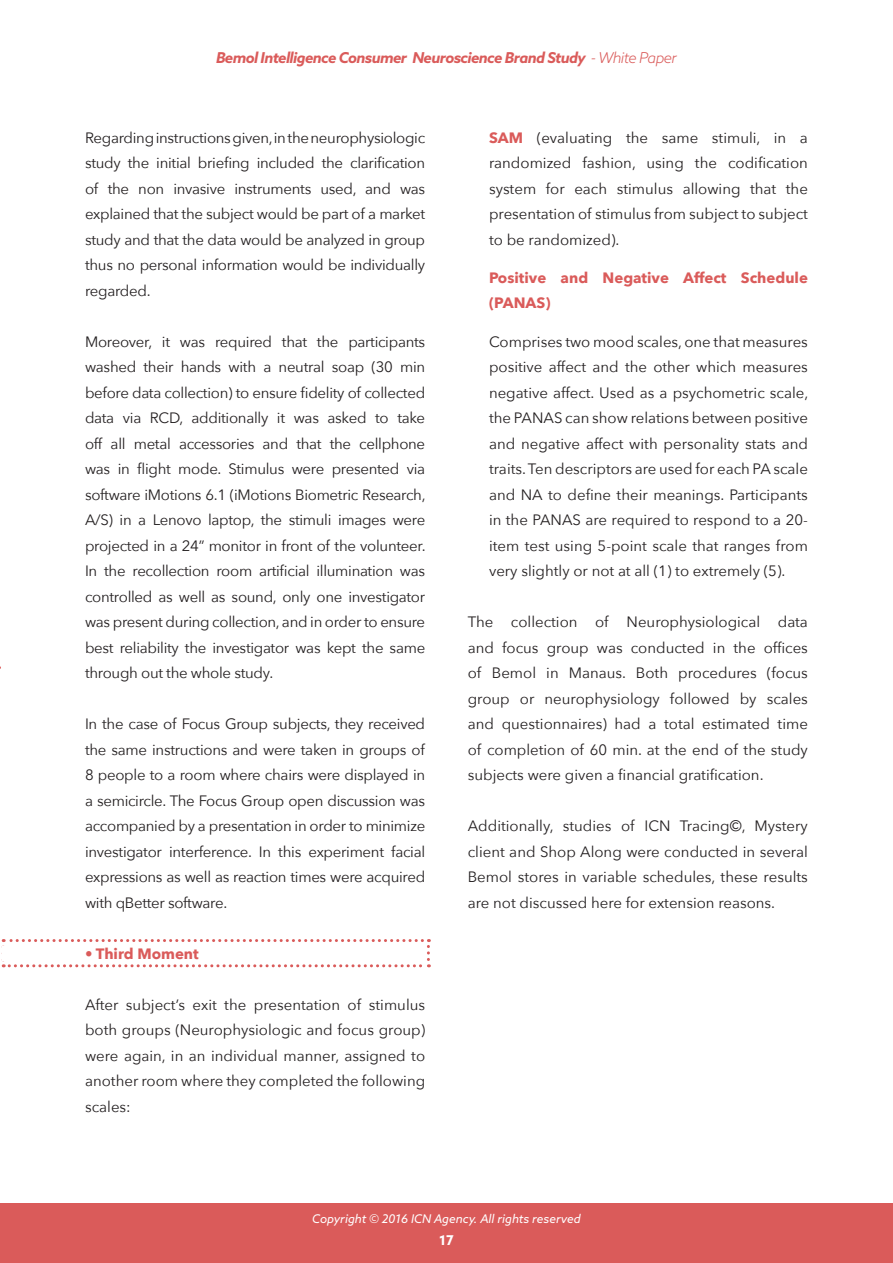
<style>
.page{position:relative;width:893px;height:1263px;background:#fff}
.page>*{position:absolute;margin:0;border:0;box-sizing:border-box;transform-origin:0 0}
.t1{font:15px/25.5px "Avenir Next";color:#231f20;text-align:justify}
.t2{font:italic 700 15px "Azo Sans";letter-spacing:-.04em;color:#da5b5a}
.t3{font:700 15px/25.5px "Avenir Next";color:#da5b5a}
.t4{font:700 13.5px "Azo Sans";color:#fff}
.t5{font:italic 12px "Azo Sans";color:#fff}
.s1{font-weight:300}
.s2{font-weight:700;color:#da5b5a}
</style>
<div class="page">
<div style="left:0;top:1203px;width:893px;height:60px;background:#da5b5a"></div>
<svg style="left:1px;top:939px;width:429px;height:28px"></svg>
<div style="left:2px;top:946px;width:16px;height:14px;background:#fff"></div>
<p class="t2" style="left:216px;top:48px;width:462px">Bemol Intelligence Consumer Neuroscience Brand Study <span class="s1">- White Paper</span></p>
<p class="t1" style="left:85px;top:124px;width:342px">Regarding instructions given, in the neurophysiologic study the initial briefing included the clarification of the non invasive instruments used, and was explained that the subject would be part of a market study and that the data would be analyzed in group thus no personal information would be individually regarded.</p>
<p class="t1" style="left:85px;top:328px;width:342px">Moreover, it was required that the participants washed their hands with a neutral soap (30 min before data collection) to ensure fidelity of collected data via RCD, additionally it was asked to take off all metal accessories and that the cellphone was in flight mode. Stimulus were presented via software iMotions 6.1 (iMotions Biometric Research, A/S) in a Lenovo laptop, the stimuli images were projected in a 24” monitor in front of the volunteer.<br>In the recollection room artificial illumination was controlled as well as sound, only one investigator was present during collection, and in order to ensure best reliability the investigator was kept the same through out the whole study.</p>
<p class="t1" style="left:85px;top:710px;width:342px">In the case of Focus Group subjects, they received the same instructions and were taken in groups of 8 people to a room where chairs were displayed in a semicircle. The Focus Group open discussion was accompanied by a presentation in order to minimize investigator interference. In this experiment facial expressions as well as reaction times were acquired with qBetter software.</p>
<p class="t3" style="left:85px;top:940px;width:115px">• Third Moment</p>
<p class="t1" style="left:85px;top:991px;width:342px">After subject’s exit the presentation of stimulus both groups (Neurophysiologic and focus group) were again, in an individual manner, assigned to another room where they completed the following scales:</p>
<p class="t1" style="left:489px;top:124px;width:320px"><span class="s2">SAM</span> (evaluating the same stimuli, in a randomized fashion, using the codification system for each stimulus allowing that the presentation of stimulus from subject to subject to be randomized).</p>
<p class="t3" style="left:489px;top:265px;width:320px">Positive and Negative Affect Schedule (PANAS)</p>
<p class="t1" style="left:489px;top:328px;width:321px">Comprises two mood scales, one that measures positive affect and the other which measures negative affect. Used as a psychometric scale, the PANAS can show relations between positive and negative affect with personality stats and traits. Ten descriptors are used for each PA scale and NA to define their meanings. Participants in the PANAS are required to respond to a 20- item test using 5-point scale that ranges from very slightly or not at all (1) to extremely (5).</p>
<p class="t1" style="left:468px;top:608px;width:342px">The collection of Neurophysiological data and focus group was conducted in the offices of Bemol in Manaus. Both procedures (focus group or neurophysiology followed by scales and questionnaires) had a total estimated time of completion of 60 min. at the end of the study subjects were given a financial gratification.</p>
<p class="t1" style="left:468px;top:812px;width:342px">Additionally, studies of ICN Tracing©, Mystery client and Shop Along were conducted in several Bemol stores in variable schedules, these results are not discussed here for extension reasons.</p>
<p class="t5" style="left:312px;top:1211px;width:270px">Copyright © 2016 ICN Agency. All rights reserved</p>
<p class="t4" style="left:439px;top:1231px;width:16px">17</p>
</div>
